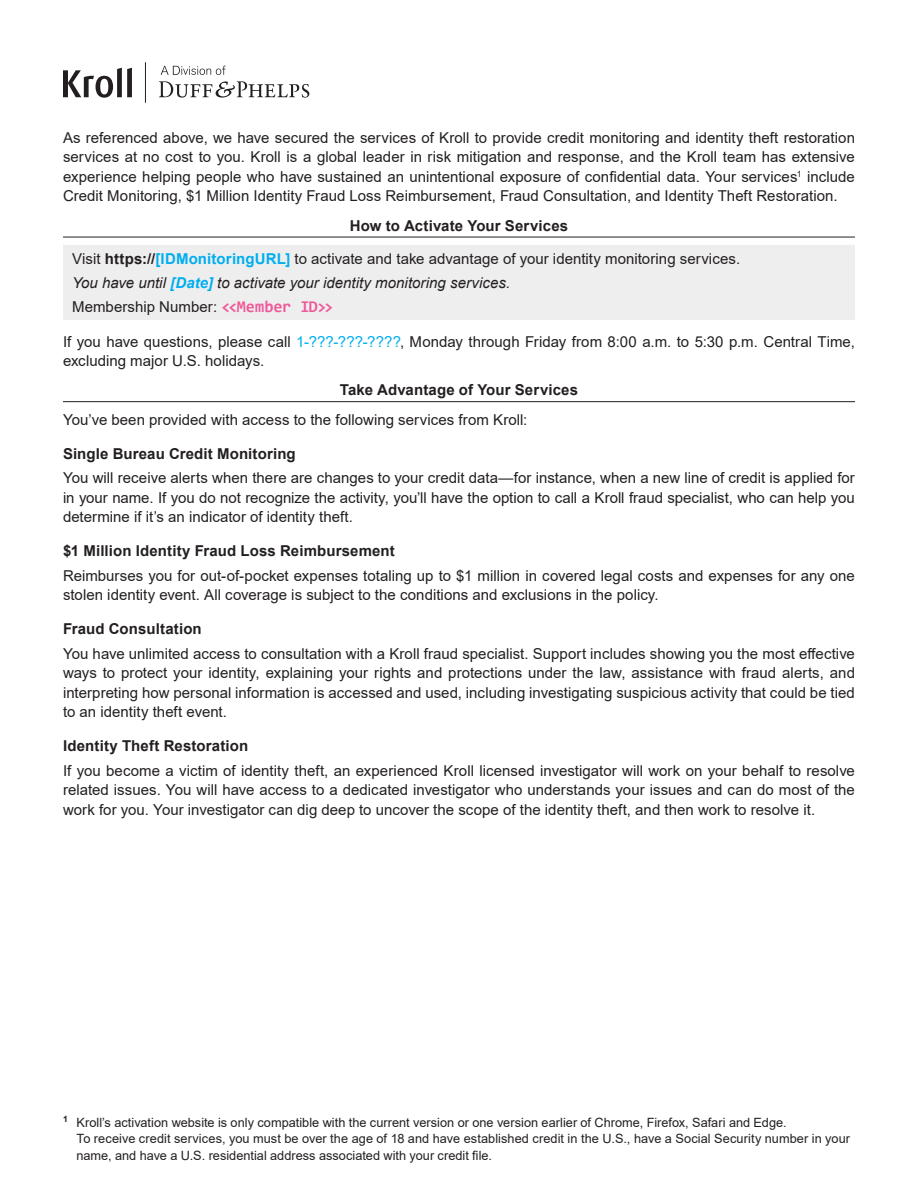
<style>
.page{position:relative;width:918px;height:1188px;background:#fff}
.page>*{position:absolute;margin:0;border:0;box-sizing:border-box;transform-origin:0 0}
.t1{font:15px/19.5px "Arial";letter-spacing:.005em;color:#231f20;text-align:justify}
.t2{font:700 15px "Arial";letter-spacing:.01em;color:#231f20}
.t3{font:12.75px/16.5px "Arial";letter-spacing:.005em;color:#231f20}
.s1{font-weight:700}
.s2{font-weight:700;color:#00aeef}
.s3{font-style:italic}
.s4{font-weight:700;font-style:italic;color:#00aeef}
.s5{font-family:"Consolas";font-weight:700;font-size:16.5px;color:#ef5999}
.s6{color:#00aeef}
</style>
<div class="page">
<hr style="left:145px;top:62px;width:1px;height:41px;background:#231f20">
<svg style="left:159px;top:81px;width:150px;height:17px"></svg>
<svg style="left:161px;top:66px;width:65px;height:9px"></svg>
<svg style="left:63px;top:68px;width:69px;height:30px"></svg>
<hr style="left:63px;top:237px;width:792px;height:1px;background:#231f20">
<div style="left:63px;top:245px;width:792px;height:25px;background:#eeeeef"></div>
<div style="left:63px;top:269px;width:792px;height:25px;background:#eeeeef"></div>
<div style="left:63px;top:293px;width:792px;height:27px;background:#eeeeef"></div>
<hr style="left:63px;top:401px;width:792px;height:1px;background:#231f20">
<p class="t1" style="left:63px;top:128px;width:794px">As referenced above, we have secured the services of Kroll to provide credit monitoring and identity theft restoration services at no cost to you. Kroll is a global leader in risk mitigation and response, and the Kroll team has extensive experience helping people who have sustained an unintentional exposure of confidential data. Your services<sup>1</sup> include Credit Monitoring, $1 Million Identity Fraud Loss Reimbursement, Fraud Consultation, and Identity Theft Restoration.</p>
<p class="t2" style="left:350px;top:215px;width:220px">How to Activate Your Services</p>
<p class="t1" style="left:72px;top:247px;width:670px;line-height:24px;text-align:left">Visit <span class="s1">https://</span><span class="s2">[IDMonitoringURL]</span> to activate and take advantage of your identity monitoring services.<br><span class="s3">You have until</span> <span class="s4">[Date]</span> <span class="s3">to activate your identity monitoring services.<br></span>Membership Number: <span class="s5">&lt;&lt;Member ID&gt;&gt;</span></p>
<p class="t1" style="left:63px;top:331px;width:793px">If you have questions, please call <span class="s6">1-???-???-????</span>, Monday through Friday from 8:00 a.m. to 5:30 p.m. Central Time, excluding major U.S. holidays.</p>
<p class="t2" style="left:340px;top:379px;width:240px">Take Advantage of Your Services</p>
<p class="t1" style="left:63px;top:409px;width:466px">You’ve been provided with access to the following services from Kroll:</p>
<p class="t2" style="left:63px;top:443px;width:234px">Single Bureau Credit Monitoring</p>
<p class="t1" style="left:63px;top:468px;width:793px">You will receive alerts when there are changes to your credit data—for instance, when a new line of credit is applied for in your name. If you do not recognize the activity, you’ll have the option to call a Kroll fraud specialist, who can help you determine if it’s an indicator of identity theft.</p>
<p class="t2" style="left:63px;top:540px;width:333px">$1 Million Identity Fraud Loss Reimbursement</p>
<p class="t1" style="left:63px;top:565px;width:793px">Reimburses you for out-of-pocket expenses totaling up to $1 million in covered legal costs and expenses for any one stolen identity event. All coverage is subject to the conditions and exclusions in the policy.</p>
<p class="t2" style="left:63px;top:618px;width:140px">Fraud Consultation</p>
<p class="t1" style="left:63px;top:643px;width:794px">You have unlimited access to consultation with a Kroll fraud specialist. Support includes showing you the most effective ways to protect your identity, explaining your rights and protections under the law, assistance with fraud alerts, and interpreting how personal information is accessed and used, including investigating suspicious activity that could be tied to an identity theft event.</p>
<p class="t2" style="left:63px;top:735px;width:187px">Identity Theft Restoration</p>
<p class="t1" style="left:63px;top:760px;width:794px">If you become a victim of identity theft, an experienced Kroll licensed investigator will work on your behalf to resolve related issues. You will have access to a dedicated investigator who understands your issues and can do most of the work for you. Your investigator can dig deep to uncover the scope of the identity theft, and then work to resolve it.</p>
<p class="t3" style="left:76px;top:1114px;width:775px;text-indent:-14px"><sup>1</sup> Kroll’s activation website is only compatible with the current version or one version earlier of Chrome, Firefox, Safari and Edge.<br>To receive credit services, you must be over the age of 18 and have established credit in the U.S., have a Social Security number in your name, and have a U.S. residential address associated with your credit file.</p>
</div>
